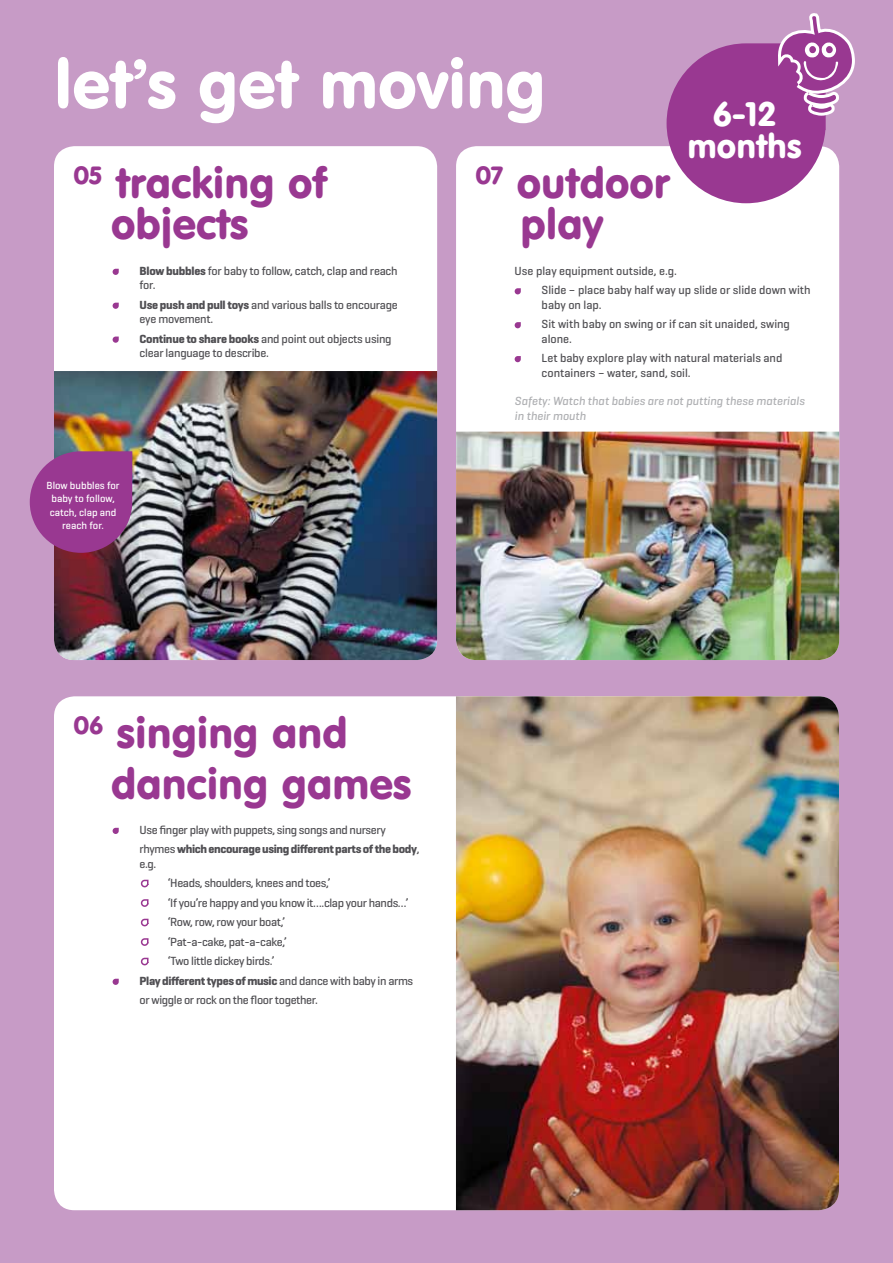
<style>
.page{position:relative;width:893px;height:1263px;background:#c79bc6}
.page>*{position:absolute;margin:0;border:0;box-sizing:border-box;transform-origin:0 0}
.t1{font:66.9px "VAG Rounded BT";color:#fff}
.t2{font:42.15px/40.5px "VAG Rounded BT";color:#993891}
.t3{font:33.6px/32.4px "VAG Rounded BT";color:#fff;text-align:center}
.t4{font:500 12px/14.4px "Geogrotesque";letter-spacing:-.02em;color:#504f53}
.t5{font:500 12px/19.5px "Geogrotesque";color:#504f53}
.t6{font:italic 500 12px/14.4px "Geogrotesque";color:#aeafb2}
.t7{font:700 12px "Geogrotesque";letter-spacing:-.03em;color:#504f53}
.t8{font:500 10.5px/13.5px "Geogrotesque";color:#fff;text-align:center}
.s1{font-weight:700}
.s2{font-weight:500}
</style>
<div class="page">
<div style="left:54px;top:696px;width:785px;height:514px;background:#fff;border-radius:20px"></div>
<img style="left:456px;top:696px;width:383px;height:514px">
<div style="left:456px;top:146px;width:383px;height:514px;background:#fff;border-radius:20px"></div>
<img style="left:456px;top:432px;width:383px;height:228px">
<svg style="left:515px;top:288px;width:6px;height:6px"></svg>
<svg style="left:515px;top:322px;width:6px;height:6px"></svg>
<svg style="left:515px;top:356px;width:6px;height:6px"></svg>
<div style="left:54px;top:146px;width:383px;height:514px;background:#fff;border-radius:20px"></div>
<img style="left:54px;top:371px;width:383px;height:289px">
<svg style="left:113px;top:269px;width:6px;height:6px"></svg>
<svg style="left:113px;top:303px;width:6px;height:6px"></svg>
<svg style="left:113px;top:337px;width:6px;height:6px"></svg>
<svg style="left:30px;top:451px;width:102px;height:102px;background:#9a4493"></svg>
<svg style="left:667px;top:13px;width:185px;height:190px"></svg>
<svg style="left:113px;top:828px;width:6px;height:6px"></svg>
<svg style="left:140px;top:879px;width:9px;height:87px"></svg>
<svg style="left:113px;top:979px;width:6px;height:6px"></svg>
<h1 class="t1" style="left:54px;top:42px;width:493px">let’s get moving</h1>
<h3 class="t3" style="left:687px;top:97px;width:116px">6-12 months</h3>
<h2 class="t2" style="left:111px;top:162px;width:218px;text-indent:-37px"><sup>05</sup> tracking of objects</h2>
<p class="t4" style="left:140px;top:263px;width:259px"><span class="s1">Blow bubbles</span> for baby to follow, catch, clap and reach for.</p>
<p class="t4" style="left:140px;top:297px;width:260px"><span class="s1">Use push and pull toys</span> and various balls to encourage eye movement.</p>
<p class="t4" style="left:140px;top:331px;width:253px"><span class="s1">Continue to share books</span> and point out objects using clear language to describe.</p>
<p class="t8" style="left:47px;top:478px;width:75px">Blow bubbles for baby to follow, catch, clap and reach for.</p>
<h2 class="t2" style="left:476px;top:162px;width:196px;text-align:center"><sup>07</sup> outdoor play</h2>
<p class="t5" style="left:542px;top:261px;width:270px;text-indent:-27px">Use play equipment outside, e.g.<br>Slide – place baby half way up slide or slide down with</p>
<p class="t5" style="left:542px;top:295px;width:250px">baby on lap.<br>Sit with baby on swing or if can sit unaided, swing</p>
<p class="t5" style="left:542px;top:329px;width:242px">alone.<br>Let baby explore play with natural materials and</p>
<p class="t5" style="left:542px;top:362px;width:151px">containers – water, sand, soil.</p>
<p class="t6" style="left:515px;top:394px;width:291px">Safety: Watch that babies are not putting these materials in their mouth</p>
<h2 class="t2" style="left:111px;top:707px;width:302px;line-height:50.6px;text-indent:-37px"><sup>06</sup> singing and dancing games</h2>
<p class="t4" style="left:140px;top:820px;width:281px;line-height:19.5px">Use finger play with puppets, sing songs and nursery rhymes <span class="s1">which encourage using different parts of the body</span>,</p>
<p class="t4" style="left:140px;top:856px;width:18px">e.g.</p>
<p class="t4" style="left:168px;top:876px;width:164px">‘Heads, shoulders, knees and toes,’</p>
<p class="t4" style="left:168px;top:895px;width:242px">‘If you’re happy and you know it….clap your hands…’</p>
<p class="t4" style="left:168px;top:915px;width:119px">‘Row, row, row your boat,’</p>
<p class="t4" style="left:168px;top:934px;width:121px">‘Pat-a-cake, pat-a-cake,’</p>
<p class="t4" style="left:168px;top:954px;width:108px">‘Two little dickey birds.’</p>
<p class="t7" style="left:140px;top:973px;width:275px">Play different types of music <span class="s2">and dance with baby in arms</span></p>
<p class="t4" style="left:140px;top:993px;width:180px">or wiggle or rock on the floor together.</p>
</div>
